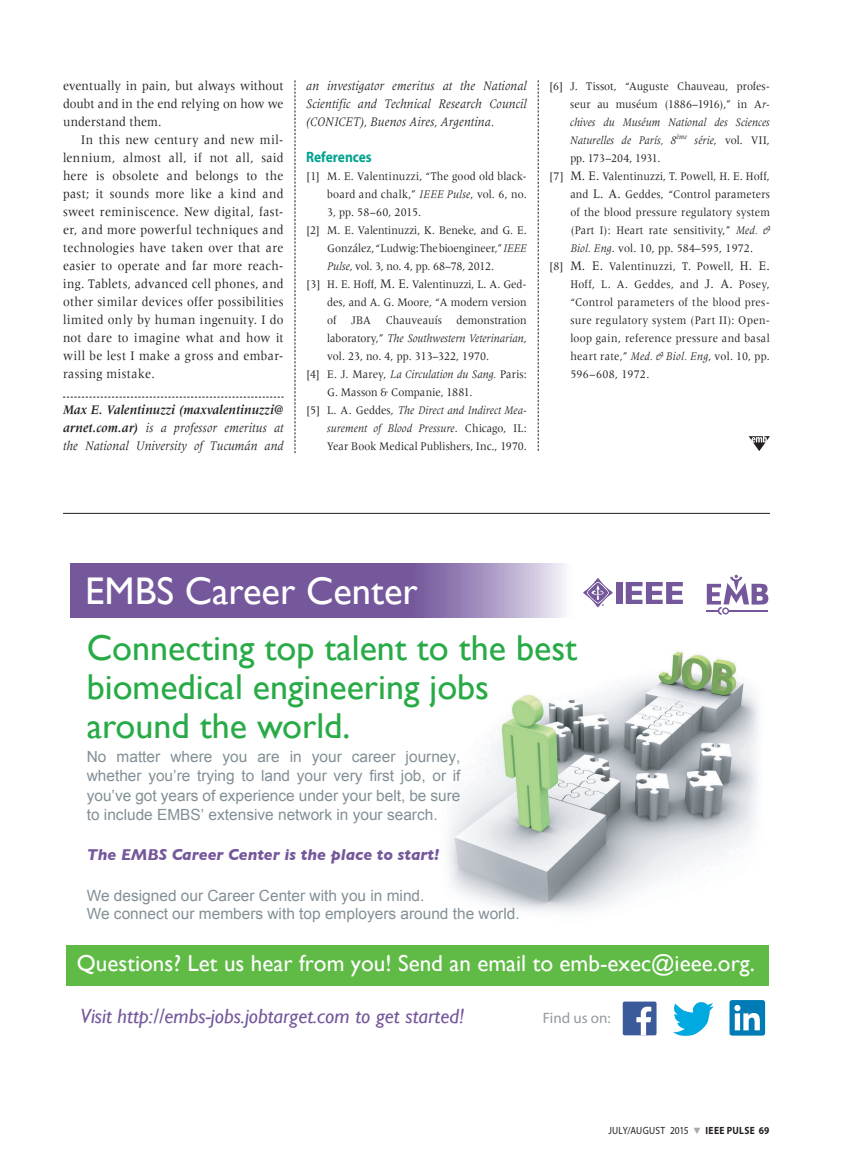
<style>
.page{position:relative;width:851px;height:1161px;background:#fff}
.page>*{position:absolute;margin:0;border:0;box-sizing:border-box;transform-origin:0 0}
.t1{font:38.55px "Gill Sans";color:#fff}
.t2{font:36px/39px "Gill Sans";color:#28ab47}
.t3{font:23.1px "Gill Sans";color:#fff}
.t4{font:italic 20.55px "Gill Sans";color:#75589c}
.t5{font:italic 700 16.05px "Gill Sans";color:#75589c}
.t6{font:15.45px/19.5px "Arial";color:#828f96;text-align:justify}
.t7{font:700 15px "Myriad Pro";letter-spacing:-.005em;color:#00a290;scale:.9 1}
.t8{font:15px "Myriad";color:#929aa0}
.t9{font:13.5px/18px "Meridien LT Std";letter-spacing:.025em;color:#231f20;text-align:justify;scale:.9 1}
.t10{font:italic 13.5px/18px "Meridien LT Std";letter-spacing:.01em;color:#231f20;text-align:justify;scale:.9 1}
.t11{font:12px "Meridien LT Std";letter-spacing:.015em;color:#231f20;scale:.9 1}
.t12{font:italic 12px "Meridien LT Std";color:#231f20;scale:.9 1}
.t13{font:12px "Meridien LT Std";letter-spacing:-.01em;color:#231f20;scale:.9 1}
.t14{font:12px "Meridien LT Std";letter-spacing:-.015em;color:#231f20;scale:.9 1}
.t15{font:12px "Meridien LT Std";letter-spacing:-.02em;color:#231f20;scale:.9 1}
.t16{font:12px "Meridien LT Std";letter-spacing:-.005em;color:#231f20;scale:.9 1}
.t17{font:10.5px "Myriad Pro";letter-spacing:.02em;color:#231f20;scale:.9 1}
.s1{font-weight:700}
.s2{font-style:italic}
.s3{font-size:13.5px}
.s4{font-style:normal}
.s5{color:#a8a9ad}
</style>
<div class="page">
<svg style="left:538px;top:80px;width:1px;height:371px"></svg>
<svg style="left:294px;top:80px;width:1px;height:373px"></svg>
<svg style="left:63px;top:397px;width:221px;height:1px"></svg>
<svg style="left:748px;top:436px;width:22px;height:15px"></svg>
<img style="left:448px;top:651px;width:311px;height:262px">
<div style="left:66px;top:946px;width:702px;height:40px;background:#60bb46"></div>
<svg style="left:70px;top:564px;width:699px;height:53px"></svg>
<div style="left:622px;top:1002px;width:34px;height:33px;background:#3b5a9a;border-radius:2px"></div>
<svg style="left:636px;top:1007px;width:15px;height:28px"></svg>
<svg style="left:673px;top:1002px;width:40px;height:34px"></svg>
<div style="left:729px;top:1000px;width:36px;height:36px;background:#007bb6;border-radius:3px"></div>
<svg style="left:734px;top:1005px;width:25px;height:25px"></svg>
<svg style="left:706px;top:575px;width:62px;height:40px"></svg>
<hr style="left:728px;top:610px;width:40px;height:2px;background:#75589c">
<div style="left:616px;top:582px;width:6px;height:22px;background:#75589c"></div>
<svg style="left:625px;top:582px;width:57px;height:22px"></svg>
<svg style="left:583px;top:578px;width:29px;height:29px"></svg>
<hr style="left:63px;top:513px;width:707px;height:1px;background:#231f20">
<p class="t9" style="left:63px;top:77px;width:246px">eventually in pain, but always without doubt and in the end relying on how we understand them.</p>
<p class="t9" style="left:63px;top:131px;width:246px;text-indent:18px">In this new century and new mil&shy;lennium, almost all, if not all, said here is obsolete and belongs to the past; it sounds more like a kind and sweet reminiscence. New digital, fast&shy;er, and more powerful techniques and technologies have taken over that are easier to operate and far more reach&shy;ing. Tablets, advanced cell phones, and other similar devices offer possibilities limited only by human ingenuity. I do not dare to imagine what and how it will be lest I make a gross and embar&shy;rassing mistake.</p>
<p class="t10" style="left:63px;top:401px;width:246px"><span class="s1">Max E. Valentinuzzi (maxvalentinuzzi@ arnet.com.ar)</span> is a professor emeritus at the National University of Tucumán and</p>
<p class="t10" style="left:306px;top:77px;width:247px">an investigator emeritus at the National Scientific and Technical Research Council (CONICET), Buenos Aires, Argentina.</p>
<p class="t7" style="left:306px;top:147px;width:74px">References</p>
<p class="t11" style="left:306px;top:170px;width:247px">[1] M. E. Valentinuzzi, “The good old black-</p>
<p class="t11" style="left:327px;top:188px;width:223px">board and chalk,” <span class="s2">IEEE Pulse</span>, vol. 6, no.</p>
<p class="t11" style="left:327px;top:206px;width:106px">3, pp. 58–60, 2015.</p>
<p class="t14" style="left:306px;top:224px;width:246px">[2] M. E. Valentinuzzi, K. Beneke, and G. E.</p>
<p class="t13" style="left:327px;top:242px;width:223px">González, “Ludwig: The bioengineer,” <span class="s2">IEEE</span></p>
<p class="t15" style="left:327px;top:260px;width:187px"><span class="s2">Pulse</span>, vol. 3, no. 4, pp. 68–78, 2012.</p>
<p class="t11" style="left:306px;top:278px;width:246px">[3] H. E. Hoff, <span class="s3">M. E.</span> Valentinuzzi, L. A. Ged-</p>
<p class="t11" style="left:327px;top:296px;width:223px">des, and A. G. Moore, “A modern version</p>
<p class="t11" style="left:327px;top:314px;width:223px">of JBA Chauveauís demonstration</p>
<p class="t12" style="left:327px;top:332px;width:223px"><span class="s4">laboratory,”</span> The Southwestern Veterinarian<span class="s4">,</span></p>
<p class="t11" style="left:327px;top:350px;width:181px">vol. 23, no. 4, pp. 313–322, 1970.</p>
<p class="t12" style="left:306px;top:368px;width:246px"><span class="s4">[4] E. J. Marey,</span> La Circulation du Sang. <span class="s4">Paris:</span></p>
<p class="t11" style="left:327px;top:386px;width:163px">G. Masson &amp; Companie, 1881.</p>
<p class="t12" style="left:306px;top:404px;width:246px"><span class="s4">[5] L. A. Geddes,</span> The Direct and Indirect Mea-</p>
<p class="t12" style="left:327px;top:422px;width:223px">surement of Blood Pressure<span class="s4">. Chicago, IL:</span></p>
<p class="t11" style="left:327px;top:440px;width:223px">Year Book Medical Publishers, Inc., 1970.</p>
<p class="t11" style="left:549px;top:80px;width:246px">[6] J. Tissot, “Auguste Chauveau, profes-</p>
<p class="t16" style="left:570px;top:98px;width:223px">seur au muséum (1886–1916),” in A<span class="s2">r-</span></p>
<p class="t12" style="left:570px;top:116px;width:223px">chives du Muséum National des Sciences</p>
<p class="t12" style="left:570px;top:134px;width:223px">Naturelles de París, 8<sup>ème</sup> série<span class="s4">, vol. VII,</span></p>
<p class="t13" style="left:570px;top:152px;width:102px">pp. 173–204, 1931.</p>
<p class="t11" style="left:549px;top:170px;width:247px">[7] <span class="s3">M. E.</span> Valentinuzzi, T. Powell, H. E. Hoff,</p>
<p class="t11" style="left:570px;top:188px;width:223px">and <span class="s3">L. A.</span> Geddes, “Control parameters</p>
<p class="t11" style="left:570px;top:206px;width:223px">of the blood pressure regulatory system</p>
<p class="t11" style="left:570px;top:224px;width:223px">(Part I): Heart rate sensitivity,” <span class="s2">Med. &amp;</span></p>
<p class="t11" style="left:570px;top:242px;width:204px"><span class="s2">Biol. Eng</span>. vol. 10, pp. 584–595, 1972.</p>
<p class="t11" style="left:549px;top:260px;width:246px">[8] <span class="s3">M. E.</span> Valentinuzzi, T. Powell, <span class="s3">H. E.</span></p>
<p class="t11" style="left:570px;top:278px;width:223px">Hoff, L. A. Geddes, and <span class="s3">J. A.</span> Posey,</p>
<p class="t11" style="left:570px;top:296px;width:223px">“Control parameters of the blood pres-</p>
<p class="t11" style="left:570px;top:314px;width:223px">sure regulatory system (Part II): Open-</p>
<p class="t11" style="left:570px;top:332px;width:223px">loop gain, reference pressure and basal</p>
<p class="t11" style="left:570px;top:350px;width:223px">heart rate,” <span class="s2">Med. &amp; Biol. Eng</span>, vol. 10, pp.</p>
<p class="t11" style="left:570px;top:368px;width:89px">596–608, 1972.</p>
<h1 class="t1" style="left:85px;top:569px;width:334px">EMBS Career Center</h1>
<h2 class="t2" style="left:87px;top:628px;width:492px">Connecting top talent to the best biomedical engineering jobs around the world.</h2>
<p class="t6" style="left:87px;top:747px;width:375px">No matter where you are in your career journey, whether you’re trying to land your very first job, or if you’ve got years of experience under your belt, be sure to include EMBS’ extensive network in your search.</p>
<h3 class="t5" style="left:87px;top:846px;width:354px">The EMBS Career Center is the place to start!</h3>
<p class="t6" style="left:87px;top:887px;width:434px;line-height:18px">We designed our Career Center with you in mind.<br>We connect our members with top employers around the world.</p>
<h3 class="t3" style="left:77px;top:950px;width:679px">Questions? Let us hear from you! Send an email to emb-exec@ieee.org.</h3>
<h3 class="t4" style="left:81px;top:1004px;width:385px">Visit http://embs-jobs.jobtarget.com to get started!</h3>
<p class="t8" style="left:543px;top:1010px;width:69px">Find us on:</p>
<p class="t17" style="left:608px;top:1124px;width:180px">JULY/AUGUST 2015 <span class="s5">▼</span> <span class="s1">ieee pulse 69</span></p>
</div>
